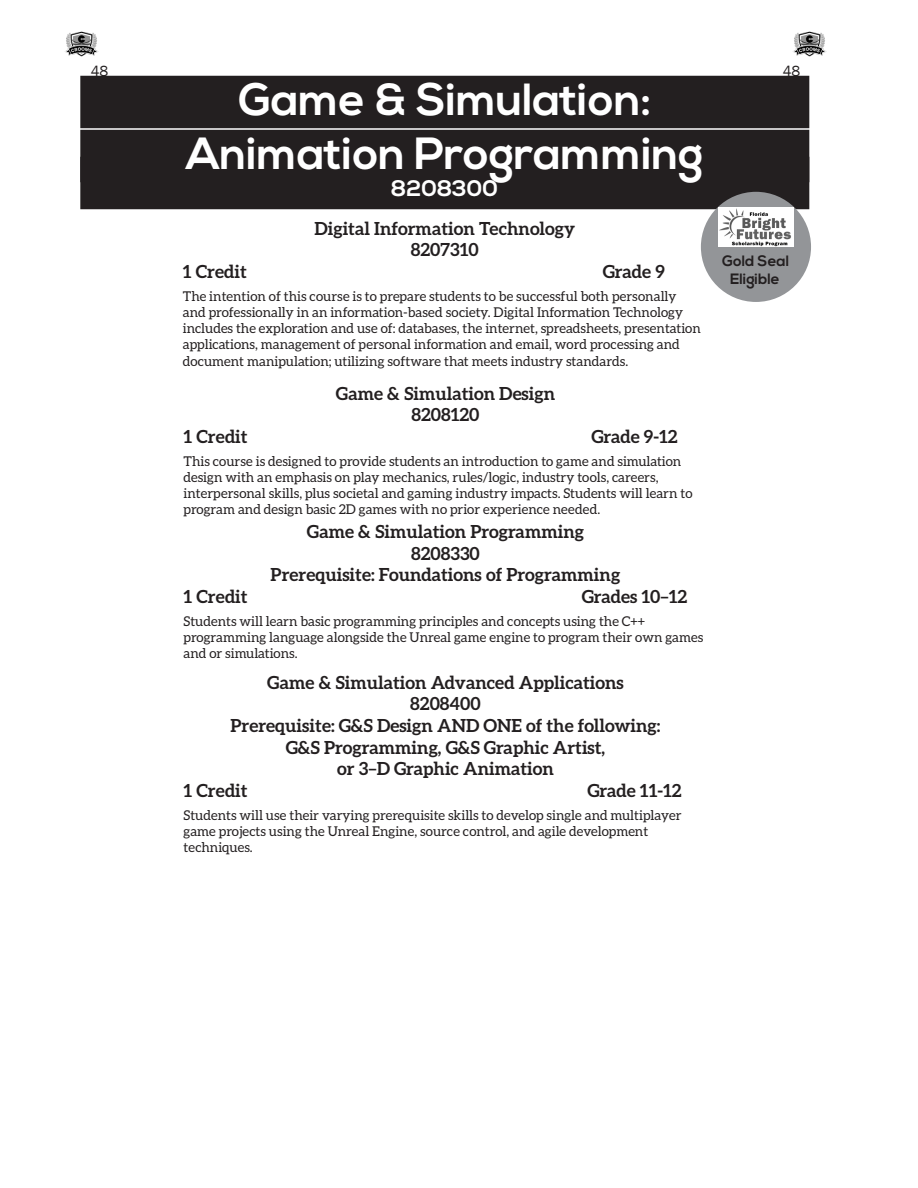
<style>
.page{position:relative;width:918px;height:1188px;background:#fff}
.page>*{position:absolute;margin:0;border:0;box-sizing:border-box;transform-origin:0 0}
.t1{font:700 45px/54px "Nexa";color:#fff;text-align:center}
.t2{font:700 22.5px "Nexa";color:#fff}
.t3{font:700 18px/21.6px "Aleo";color:#231f20;text-align:center}
.t4{font:700 15px/18px "Nexa";color:#231f20;text-align:center}
.t5{font:15px "Franklin Gothic";color:#231f20}
.t6{font:13.5px/16.2px "Aleo";color:#231f20}
</style>
<div class="page">
<img style="left:65px;top:31px;width:34px;height:26px">
<img style="left:793px;top:31px;width:33px;height:26px">
<div style="left:80px;top:76px;width:729px;height:52px;background:#231f20"></div>
<div style="left:80px;top:130px;width:729px;height:52px;background:#231f20"></div>
<div style="left:80px;top:157px;width:729px;height:52px;background:#231f20"></div>
<div style="left:701px;top:192px;width:110px;height:110px;background:#939598;border-radius:50%"></div>
<img style="left:719px;top:208px;width:74px;height:39px">
<p class="t5" style="left:91px;top:61px;width:19px">48</p>
<p class="t5" style="left:783px;top:61px;width:19px">48</p>
<h1 class="t1" style="left:186px;top:74px;width:519px">Game &amp; Simulation:<br>Animation Programming</h1>
<h2 class="t2" style="left:391px;top:175px;width:108px">8208300</h2>
<h3 class="t3" style="left:315px;top:217px;width:262px">Digital Information Technology<br>8207310</h3>
<p class="t4" style="left:722px;top:252px;width:68px">Gold Seal<br>Eligible</p>
<h3 class="t3" style="left:183px;top:260px;width:66px">1 Credit</h3>
<h3 class="t3" style="left:603px;top:260px;width:63px">Grade 9</h3>
<p class="t6" style="left:183px;top:288px;width:519px">The intention of this course is to prepare students to be successful both personally and professionally in an information-based society. Digital Information Technology includes the exploration and use of: databases, the internet, spreadsheets, presentation applications, management of personal information and email, word processing and document manipulation; utilizing software that meets industry standards.</p>
<h3 class="t3" style="left:336px;top:382px;width:221px">Game &amp; Simulation Design<br>8208120</h3>
<h3 class="t3" style="left:184px;top:425px;width:66px">1 Credit</h3>
<h3 class="t3" style="left:591px;top:425px;width:88px">Grade 9-12</h3>
<p class="t6" style="left:184px;top:453px;width:510px">This course is designed to provide students an introduction to game and simulation design with an emphasis on play mechanics, rules/logic, industry tools, careers, interpersonal skills, plus societal and gaming industry impacts. Students will learn to program and design basic 2D games with no prior experience needed.</p>
<h3 class="t3" style="left:271px;top:520px;width:351px">Game &amp; Simulation Programming<br>8208330<br>Prerequisite: Foundations of Programming</h3>
<h3 class="t3" style="left:184px;top:585px;width:66px">1 Credit</h3>
<h3 class="t3" style="left:582px;top:585px;width:107px">Grades 10–12</h3>
<p class="t6" style="left:184px;top:613px;width:521px">Students will learn basic programming principles and concepts using the C++ programming language alongside the Unreal game engine to program their own games and or simulations.</p>
<h3 class="t3" style="left:267px;top:671px;width:358px">Game &amp; Simulation Advanced Applications</h3>
<h3 class="t3" style="left:410px;top:693px;width:72px">8208400</h3>
<h3 class="t3" style="left:230px;top:714px;width:432px">Prerequisite: G&amp;S Design AND ONE of the following:</h3>
<h3 class="t3" style="left:286px;top:736px;width:321px">G&amp;S Programming, G&amp;S Graphic Artist,</h3>
<h3 class="t3" style="left:337px;top:758px;width:218px">or 3–D Graphic Animation</h3>
<h3 class="t3" style="left:184px;top:779px;width:66px">1 Credit</h3>
<h3 class="t3" style="left:587px;top:779px;width:96px">Grade 11-12</h3>
<p class="t6" style="left:184px;top:807px;width:499px">Students will use their varying prerequisite skills to develop single and multiplayer game projects using the Unreal Engine, source control, and agile development techniques.</p>
</div>
